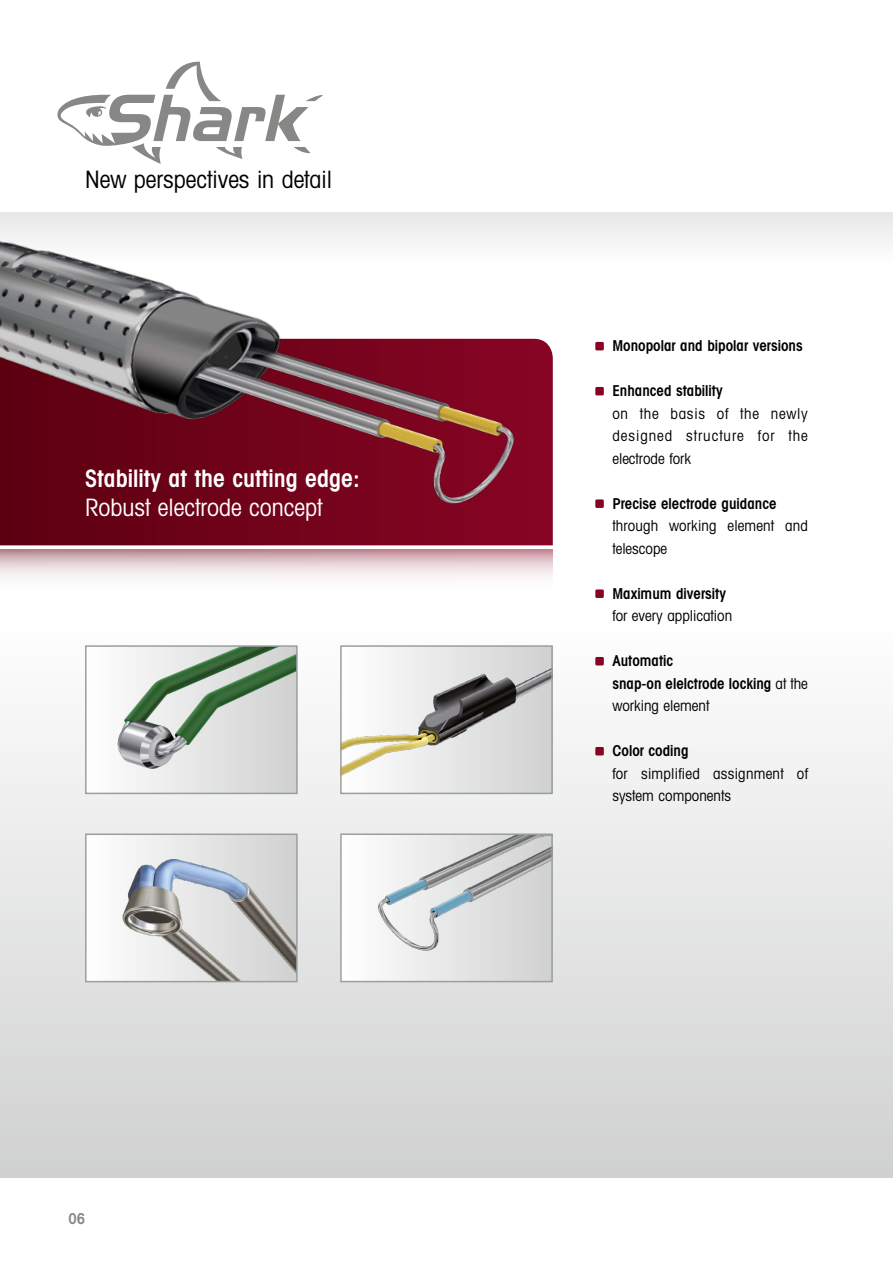
<style>
.page{position:relative;width:893px;height:1263px;background:#fff}
.page>*{position:absolute;margin:0;border:0;box-sizing:border-box;transform-origin:0 0}
.t1{font:600 condensed 24px "Avant Garde";color:#fff}
.t2{font:condensed 24px "Avant Garde";color:#000}
.t3{font:condensed 24px "Avant Garde";color:#fff}
.t4{font:condensed 15px/22.5px "Avant Garde";letter-spacing:.01em;color:#000}
.t5{font:600 condensed 15px/22.5px "Avant Garde";color:#000}
.t6{font:600 condensed 15px "Avant Garde";color:#878786}
.s1{font-weight:400}
</style>
<div class="page">
<div style="left:0;top:612px;width:893px;height:566px;background:linear-gradient(to bottom,#fff,#d0d0d1)"></div>
<div style="left:0;top:213px;width:893px;height:51px;background:#f3f3f3"></div>
<img style="left:0;top:61px;width:637px;height:564px">
<div style="left:595px;top:342px;width:9px;height:8px;background:#870424;border-radius:2px"></div>
<div style="left:595px;top:387px;width:9px;height:8px;background:#870424;border-radius:2px"></div>
<div style="left:595px;top:499px;width:9px;height:9px;background:#870424;border-radius:2px"></div>
<div style="left:595px;top:589px;width:9px;height:9px;background:#870424;border-radius:2px"></div>
<div style="left:595px;top:657px;width:9px;height:8px;background:#870424;border-radius:2px"></div>
<div style="left:595px;top:747px;width:9px;height:8px;background:#870424;border-radius:2px"></div>
<svg style="left:0;top:550px;width:553px;height:69px"></svg>
<img style="left:343px;top:648px;width:207px;height:143px">
<div style="left:340px;top:645px;width:213px;height:149px;border:2px solid #9c9d9d"></div>
<img style="left:88px;top:648px;width:207px;height:143px">
<div style="left:85px;top:645px;width:213px;height:149px;border:2px solid #9c9d9d"></div>
<img style="left:88px;top:836px;width:207px;height:143px">
<div style="left:85px;top:833px;width:213px;height:149px;border:2px solid #9c9d9d"></div>
<img style="left:343px;top:836px;width:207px;height:143px">
<div style="left:340px;top:833px;width:213px;height:149px;border:2px solid #9c9d9d"></div>
<h1 class="t2" style="left:85px;top:164px;width:249px">New perspectives in detail</h1>
<h1 class="t1" style="left:85px;top:464px;width:276px">Stability at the cutting edge:</h1>
<h1 class="t3" style="left:85px;top:493px;width:239px">Robust electrode concept</h1>
<p class="t6" style="left:68px;top:1209px;width:18px">06</p>
<p class="t5" style="left:612px;top:334px;width:192px">Monopolar and bipolar versions</p>
<p class="t5" style="left:612px;top:379px;width:112px">Enhanced stability</p>
<p class="t4" style="left:612px;top:402px;width:197px;text-align:justify">on the basis of the newly designed structure for the electrode fork</p>
<p class="t5" style="left:612px;top:492px;width:166px">Precise electrode guidance</p>
<p class="t4" style="left:612px;top:514px;width:197px">through working element and telescope</p>
<p class="t5" style="left:612px;top:582px;width:115px">Maximum diversity</p>
<p class="t4" style="left:612px;top:604px;width:121px">for every application</p>
<p class="t5" style="left:612px;top:649px;width:197px">Automatic<br>snap-on elelctrode locking <span class="s1">at the working element</span></p>
<p class="t5" style="left:612px;top:739px;width:78px">Color coding</p>
<p class="t4" style="left:612px;top:762px;width:197px">for simplified assignment of system components</p>
</div>
